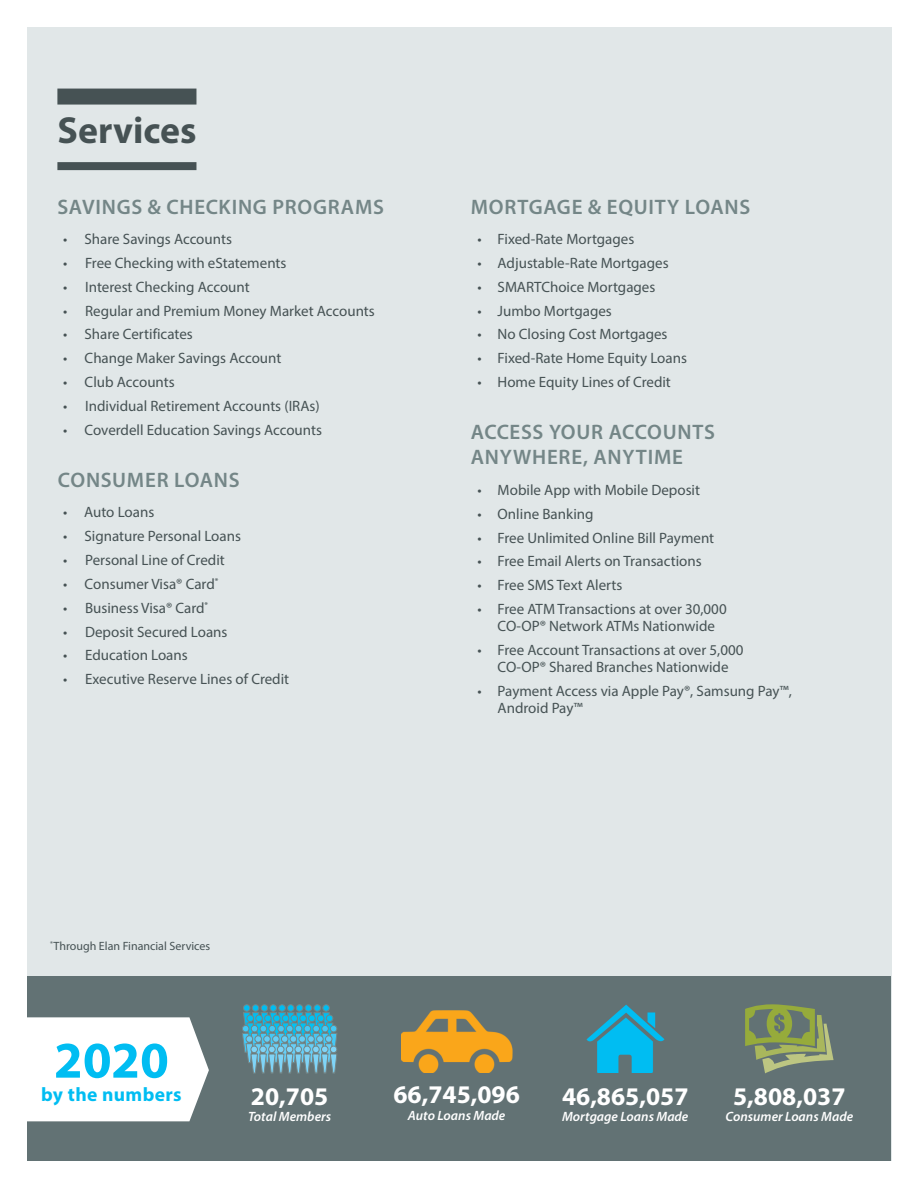
<style>
.page{position:relative;width:918px;height:1188px;background:#fff}
.page>*{position:absolute;margin:0;border:0;box-sizing:border-box;transform-origin:0 0}
.t1{font:700 51.75px "Myriad Pro";color:#00bdf2}
.t2{font:700 37.8px "Myriad Pro";color:#465254}
.t3{font:700 25.5px "Myriad Pro";color:#fff}
.t4{font:600 21px/25.2px "Myriad Pro";letter-spacing:.035em;color:#748687}
.t5{font:700 19.5px "Myriad Pro";letter-spacing:.02em;color:#00bdf2}
.t6{font:15px/17.1px "Myriad Pro";color:#465254;text-align:center}
.t7{font:italic 600 13.5px "Myriad Pro";color:#fff}
.t8{font:12px "Myriad Pro";color:#465254}
</style>
<div class="page">
<div style="left:27px;top:27px;width:864px;height:1134px;background:#e1e7e8"></div>
<div style="left:57px;top:89px;width:139px;height:16px;background:#465254"></div>
<div style="left:57px;top:162px;width:139px;height:8px;background:#465254"></div>
<div style="left:27px;top:976px;width:864px;height:185px;background:#627274"></div>
<div style="left:27px;top:1017px;width:182px;height:104px;background:#fff"></div>
<svg style="left:242px;top:1004px;width:95px;height:70px"></svg>
<svg style="left:745px;top:1004px;width:89px;height:69px"></svg>
<svg style="left:401px;top:1010px;width:111px;height:63px;fill:#faa61a"></svg>
<svg style="left:586px;top:1004px;width:79px;height:69px"></svg>
<p class="t2" style="left:57px;top:106px;width:141px">Services</p>
<p class="t4" style="left:58px;top:193px;width:328px">SAVINGS &amp; CHECKING PROGRAMS</p>
<p class="t6" style="left:63px;top:230px;width:170px">• Share Savings Accounts</p>
<p class="t6" style="left:63px;top:254px;width:225px">• Free Checking with eStatements</p>
<p class="t6" style="left:63px;top:278px;width:188px">• Interest Checking Account</p>
<p class="t6" style="left:63px;top:302px;width:313px">• Regular and Premium Money Market Accounts</p>
<p class="t6" style="left:63px;top:326px;width:131px">• Share Certificates</p>
<p class="t6" style="left:63px;top:349px;width:220px">• Change Maker Savings Account</p>
<p class="t6" style="left:63px;top:373px;width:113px">• Club Accounts</p>
<p class="t6" style="left:63px;top:397px;width:258px">• Individual Retirement Accounts (IRAs)</p>
<p class="t6" style="left:63px;top:421px;width:261px">• Coverdell Education Savings Accounts</p>
<p class="t4" style="left:58px;top:467px;width:183px">CONSUMER LOANS</p>
<p class="t6" style="left:63px;top:504px;width:93px">• Auto Loans</p>
<p class="t6" style="left:63px;top:527px;width:179px">• Signature Personal Loans</p>
<p class="t6" style="left:63px;top:551px;width:163px">• Personal Line of Credit</p>
<p class="t6" style="left:63px;top:575px;width:157px">• Consumer Visa® Card<sup>*</sup></p>
<p class="t6" style="left:63px;top:599px;width:147px">• Business Visa® Card<sup>*</sup></p>
<p class="t6" style="left:63px;top:623px;width:166px">• Deposit Secured Loans</p>
<p class="t6" style="left:63px;top:646px;width:126px">• Education Loans</p>
<p class="t6" style="left:63px;top:670px;width:228px">• Executive Reserve Lines of Credit</p>
<p class="t4" style="left:471px;top:193px;width:281px">MORTGAGE &amp; EQUITY LOANS</p>
<p class="t6" style="left:477px;top:230px;width:158px">• Fixed-Rate Mortgages</p>
<p class="t6" style="left:477px;top:254px;width:193px">• Adjustable-Rate Mortgages</p>
<p class="t6" style="left:477px;top:278px;width:180px">• SMARTChoice Mortgages</p>
<p class="t6" style="left:477px;top:302px;width:136px">• Jumbo Mortgages</p>
<p class="t6" style="left:477px;top:326px;width:192px">• No Closing Cost Mortgages</p>
<p class="t6" style="left:477px;top:349px;width:211px">• Fixed-Rate Home Equity Loans</p>
<p class="t6" style="left:477px;top:373px;width:195px">• Home Equity Lines of Credit</p>
<p class="t4" style="left:471px;top:419px;width:246px">ACCESS YOUR ACCOUNTS<br>ANYWHERE, ANYTIME</p>
<p class="t6" style="left:477px;top:481px;width:224px">• Mobile App with Mobile Deposit</p>
<p class="t6" style="left:477px;top:505px;width:118px">• Online Banking</p>
<p class="t6" style="left:477px;top:529px;width:238px">• Free Unlimited Online Bill Payment</p>
<p class="t6" style="left:477px;top:553px;width:226px">• Free Email Alerts on Transactions</p>
<p class="t6" style="left:477px;top:576px;width:147px">• Free SMS Text Alerts</p>
<p class="t6" style="left:477px;top:600px;width:251px">• Free ATM Transactions at over 30,000<br>CO-OP® Network ATMs Nationwide</p>
<p class="t6" style="left:477px;top:641px;width:268px">• Free Account Transactions at over 5,000<br>CO-OP® Shared Branches Nationwide</p>
<p class="t6" style="left:498px;top:682px;width:296px;text-align:left;text-indent:-20px">• Payment Access via Apple Pay®, Samsung Pay™,<br>Android Pay™</p>
<p class="t8" style="left:50px;top:938px;width:162px"><sup>*</sup>Through Elan Financial Services</p>
<p class="t1" style="left:54px;top:1026px;width:116px">2020</p>
<p class="t5" style="left:41px;top:1082px;width:142px">by the numbers</p>
<p class="t3" style="left:733px;top:1080px;width:114px">5,808,037</p>
<p class="t7" style="left:725px;top:1108px;width:129px">Consumer Loans Made</p>
<p class="t3" style="left:393px;top:1078px;width:128px">66,745,096</p>
<p class="t7" style="left:408px;top:1106px;width:99px">Auto Loans Made</p>
<p class="t3" style="left:251px;top:1080px;width:79px">20,705</p>
<p class="t7" style="left:248px;top:1108px;width:85px">Total Members</p>
<p class="t3" style="left:562px;top:1080px;width:128px">46,865,057</p>
<p class="t7" style="left:562px;top:1108px;width:128px">Mortgage Loans Made</p>
</div>
